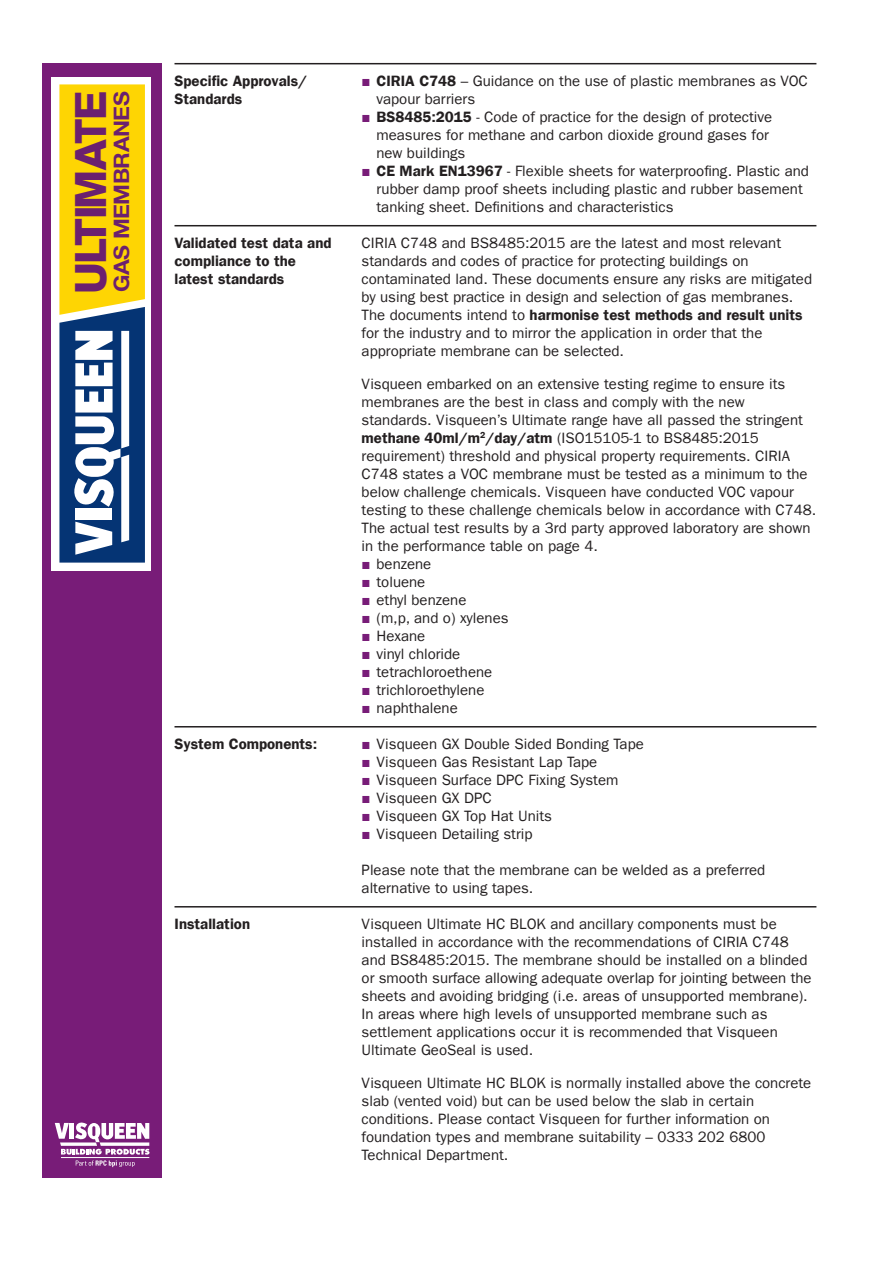
<style>
.page{position:relative;width:893px;height:1263px;background:#fff}
.page>*{position:absolute;margin:0;border:0;box-sizing:border-box;transform-origin:0 0}
.t1{font:800 43.05px "Helvetica Neue LT";letter-spacing:-.05em;color:#6b206f}
.t2{font:700 21.3px "Helvetica Neue LT";letter-spacing:-.02em;color:#6b206f;scale:1.08 1}
.Rule_1{font:15px/18px "Franklin Gothic LT";color:#231f20}
.Paragraph_Style_1{font:15px/18px "Franklin Gothic LT";color:#231f20}
.Rule_1-2{font:600 15px "Franklin Gothic LT";color:#231f20}
.s1{font-family:"Franklin Gothic";color:#781c78}
.s2{font-weight:600}
</style>
<div class="page">
<div style="left:43px;top:64px;width:119px;height:1114px;background:#781c78"></div>
<div style="left:52px;top:77px;width:99px;height:493px;background:#fff"></div>
<svg style="left:59px;top:84px;width:86px;height:479px"></svg>
<svg style="left:55px;top:1122px;width:94px;height:32px"></svg>
<hr style="left:61px;top:1157px;width:88px;height:1px;background:#fff">
<svg style="left:76px;top:1160px;width:59px;height:7px"></svg>
<hr style="left:174px;top:63px;width:642px;height:1px;background:#231f20">
<hr style="left:174px;top:225px;width:642px;height:1px;background:#231f20">
<hr style="left:174px;top:726px;width:642px;height:1px;background:#231f20">
<hr style="left:174px;top:906px;width:642px;height:1px;background:#231f20">
<h1 class="t1" style="left:65px;top:294px;width:205px;rotate:-90deg">ULTIMATE</h1>
<h2 class="t2" style="left:108px;top:292px;width:187px;rotate:-90deg">GAS MEMBRANES</h2>
<p class="Rule_1-2" style="left:174px;top:72px;width:134px">Specific Approvals/</p>
<p class="Rule_1" style="left:362px;top:72px;width:448px"><span class="s1">■</span> <span class="s2">CIRIA C748</span> – Guidance on the use of plastic membranes as VOC</p>
<p class="Rule_1-2" style="left:174px;top:90px;width:69px">Standards</p>
<p class="Rule_1" style="left:376px;top:90px;width:100px">vapour barriers</p>
<p class="Paragraph_Style_1" style="left:376px;top:108px;width:397px;text-indent:-15px"><span class="s1">■</span> <span class="s2">BS8485:2015</span> - Code of practice for the design of protective measures for methane and carbon dioxide ground gases for new buildings</p>
<p class="Paragraph_Style_1" style="left:376px;top:162px;width:434px;text-indent:-15px"><span class="s1">■</span> <span class="s2">CE Mark EN13967</span> - Flexible sheets for waterproofing. Plastic and rubber damp proof sheets including plastic and rubber basement tanking sheet. Definitions and characteristics</p>
<p class="Rule_1-2" style="left:174px;top:234px;width:159px">Validated test data and</p>
<p class="Rule_1" style="left:362px;top:234px;width:421px">CIRIA C748 and BS8485:2015 are the latest and most relevant</p>
<p class="Rule_1-2" style="left:174px;top:252px;width:123px">compliance to the</p>
<p class="Rule_1" style="left:362px;top:252px;width:389px">standards and codes of practice for protecting buildings on</p>
<p class="Rule_1-2" style="left:174px;top:270px;width:111px">latest standards</p>
<p class="Rule_1" style="left:362px;top:270px;width:452px">contaminated land. These documents ensure any risks are mitigated by using best practice in design and selection of gas membranes.<br>The documents intend to <span class="s2">harmonise test methods and result units </span>for the industry and to mirror the application in order that the appropriate membrane can be selected.</p>
<p class="Rule_1" style="left:362px;top:375px;width:456px">Visqueen embarked on an extensive testing regime to ensure its membranes are the best in class and comply with the new standards. Visqueen’s Ultimate range have all passed the stringent <span class="s2">methane 40ml/m</span><sup>2</sup><span class="s2">/day/atm</span> (ISO15105-1 to BS8485:2015 requirement) threshold and physical property requirements. CIRIA C748 states a VOC membrane must be tested as a minimum to the below challenge chemicals. Visqueen have conducted VOC vapour testing to these challenge chemicals below in accordance with C748.<br>The actual test results by a 3rd party approved laboratory are shown in the performance table on page 4.</p>
<p class="Rule_1" style="left:362px;top:555px;width:71px"><span class="s1">■</span> benzene</p>
<p class="Paragraph_Style_1" style="left:362px;top:573px;width:65px"><span class="s1">■</span> toluene</p>
<p class="Paragraph_Style_1" style="left:362px;top:591px;width:106px"><span class="s1">■</span> ethyl benzene</p>
<p class="Paragraph_Style_1" style="left:362px;top:609px;width:149px"><span class="s1">■</span> (m,p, and o) xylenes</p>
<p class="Paragraph_Style_1" style="left:362px;top:627px;width:65px"><span class="s1">■</span> Hexane</p>
<p class="Paragraph_Style_1" style="left:362px;top:645px;width:100px"><span class="s1">■</span> vinyl chloride</p>
<p class="Paragraph_Style_1" style="left:362px;top:663px;width:132px"><span class="s1">■</span> tetrachloroethene</p>
<p class="Paragraph_Style_1" style="left:362px;top:681px;width:124px"><span class="s1">■</span> trichloroethylene</p>
<p class="Paragraph_Style_1" style="left:362px;top:699px;width:98px"><span class="s1">■</span> naphthalene</p>
<p class="Rule_1-2" style="left:174px;top:735px;width:144px">System Components:</p>
<p class="Rule_1" style="left:362px;top:735px;width:284px"><span class="s1">■</span> Visqueen GX Double Sided Bonding Tape</p>
<p class="Paragraph_Style_1" style="left:362px;top:753px;width:237px"><span class="s1">■</span> Visqueen Gas Resistant Lap Tape</p>
<p class="Paragraph_Style_1" style="left:362px;top:771px;width:258px"><span class="s1">■</span> Visqueen Surface DPC Fixing System</p>
<p class="Paragraph_Style_1" style="left:362px;top:789px;width:132px"><span class="s1">■</span> Visqueen GX DPC</p>
<p class="Paragraph_Style_1" style="left:362px;top:807px;width:192px"><span class="s1">■</span> Visqueen GX Top Hat Units</p>
<p class="Paragraph_Style_1" style="left:362px;top:825px;width:172px"><span class="s1">■</span> Visqueen Detailing strip</p>
<p class="Paragraph_Style_1" style="left:362px;top:861px;width:405px">Please note that the membrane can be welded as a preferred alternative to using tapes.</p>
<p class="Rule_1-2" style="left:174px;top:915px;width:77px">Installation</p>
<p class="Rule_1" style="left:362px;top:915px;width:452px">Visqueen Ultimate HC BLOK and ancillary components must be installed in accordance with the recommendations of CIRIA C748 and BS8485:2015. The membrane should be installed on a blinded or smooth surface allowing adequate overlap for jointing between the sheets and avoiding bridging (i.e. areas of unsupported membrane).<br>In areas where high levels of unsupported membrane such as settlement applications occur it is recommended that Visqueen Ultimate GeoSeal is used.</p>
<p class="Paragraph_Style_1" style="left:362px;top:1074px;width:451px">Visqueen Ultimate HC BLOK is normally installed above the concrete slab (vented void) but can be used below the slab in certain conditions. Please contact Visqueen for further information on foundation types and membrane suitability – 0333 202 6800<br>Technical Department.</p>
</div>
